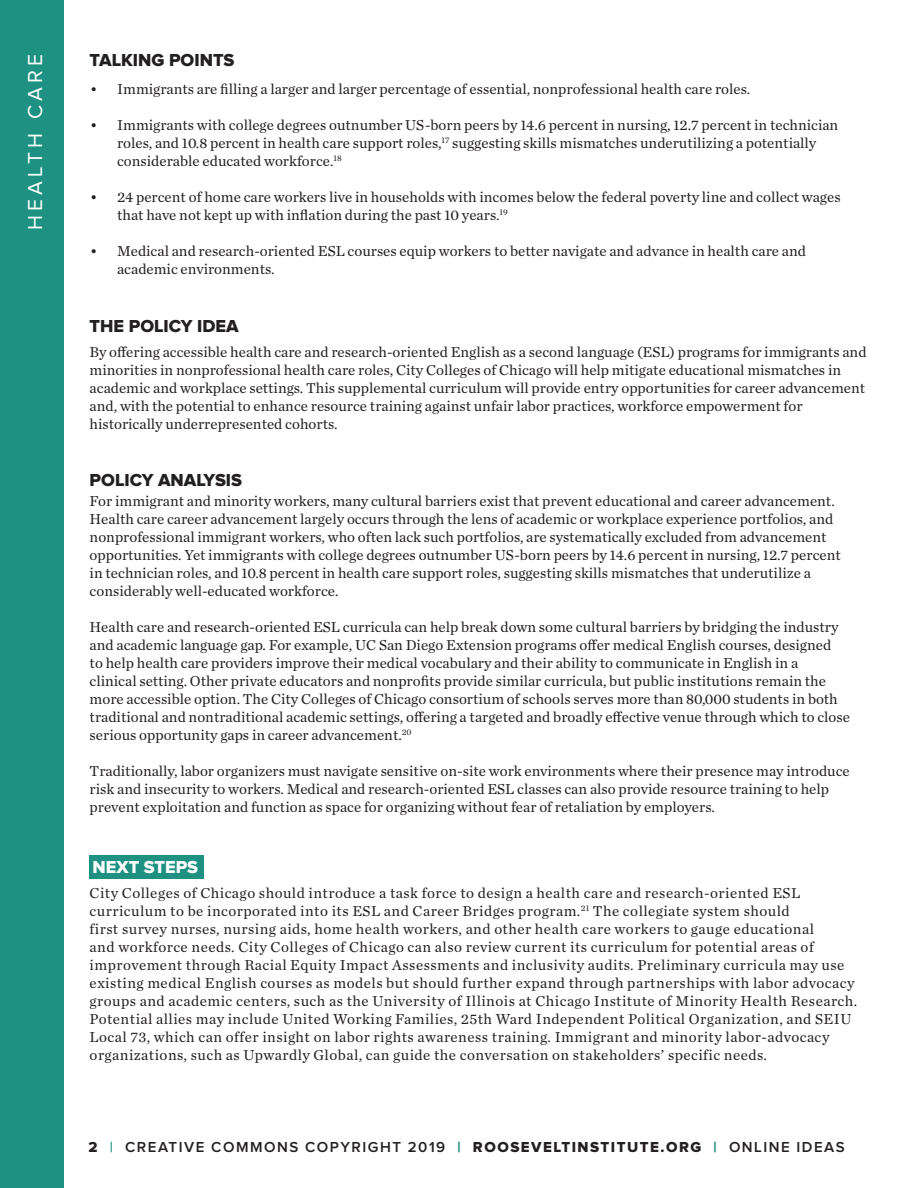
<style>
.page{position:relative;width:918px;height:1188px;background:#fff}
.page>*{position:absolute;margin:0;border:0;box-sizing:border-box;transform-origin:0 0}
.t1{font:21px "Proxima Nova";letter-spacing:.2em;color:#fff}
.t2{font:18px "Proxima Nova Extrabld";color:#231f20}
.t3{font:18px "Proxima Nova Extrabld";color:#fff}
.Body_Copy{font:15px/18px "Chronicle Text G1";color:#231f20}
.Body_Copy-2{font:15px/18px "Chronicle Text G1";letter-spacing:.03em;color:#231f20}
.t4{font:600 15px "Proxima Nova";letter-spacing:.1em;color:#241f21}
.s1{font-family:"Proxima Nova Extrabld";font-weight:400}
.s2{color:#1f9182}
.s3{font-family:"Proxima Nova Extrabld";font-weight:400;color:#1f9182}
</style>
<div class="page">
<div style="left:90px;top:855px;width:114px;height:24px;background:#1f9182"></div>
<div style="left:0;top:0;width:64px;height:1188px;background:#1f9182"></div>
<p class="t1" style="left:26px;top:230px;width:178px;rotate:-90deg">HEALTH CARE</p>
<p class="t2" style="left:90px;top:52px;width:146px">TALKING POINTS</p>
<p class="Body_Copy" style="left:90px;top:79px;width:662px">• Immigrants are filling a larger and larger percentage of essential, nonprofessional health care roles.</p>
<p class="Body_Copy" style="left:117px;top:115px;width:723px;text-indent:-27px">• Immigrants with college degrees outnumber US-born peers by 14.6 percent in nursing, 12.7 percent in technician roles, and 10.8 percent in health care support roles,<sup>17</sup> suggesting skills mismatches underutilizing a potentially considerable educated workforce.<sup>18</sup></p>
<p class="Body_Copy" style="left:117px;top:187px;width:725px;text-indent:-27px">• 24 percent of home care workers live in households with incomes below the federal poverty line and collect wages that have not kept up with inflation during the past 10 years.<sup>19</sup></p>
<p class="Body_Copy" style="left:117px;top:241px;width:690px;text-indent:-27px">• Medical and research-oriented ESL courses equip workers to better navigate and advance in health care and academic environments.</p>
<p class="t2" style="left:90px;top:318px;width:151px">THE POLICY IDEA</p>
<p class="Body_Copy" style="left:90px;top:342px;width:778px">By offering accessible health care and research-oriented English as a second language (ESL) programs for immigrants and minorities in nonprofessional health care roles, City Colleges of Chicago will help mitigate educational mismatches in academic and workplace settings. This supplemental curriculum will provide entry opportunities for career advancement and, with the potential to enhance resource training against unfair labor practices, workforce empowerment for historically underrepresented cohorts.</p>
<p class="t2" style="left:90px;top:471px;width:154px">POLICY ANALYSIS</p>
<p class="Body_Copy" style="left:90px;top:491px;width:753px">For immigrant and minority workers, many cultural barriers exist that prevent educational and career advancement.<br>Health care career advancement largely occurs through the lens of academic or workplace experience portfolios, and nonprofessional immigrant workers, who often lack such portfolios, are systematically excluded from advancement opportunities. Yet immigrants with college degrees outnumber US-born peers by 14.6 percent in nursing, 12.7 percent in technician roles, and 10.8 percent in health care support roles, suggesting skills mismatches that underutilize a considerably well-educated workforce.</p>
<p class="Body_Copy" style="left:90px;top:617px;width:762px">Health care and research-oriented ESL curricula can help break down some cultural barriers by bridging the industry and academic language gap. For example, UC San Diego Extension programs offer medical English courses, designed<br>to help health care providers improve their medical vocabulary and their ability to communicate in English in a<br>clinical setting. Other private educators and nonprofits provide similar curricula, but public institutions remain the more accessible option. The City Colleges of Chicago consortium of schools serves more than 80,000 students in both traditional and nontraditional academic settings, offering a targeted and broadly effective venue through which to close serious opportunity gaps in career advancement.<sup>20</sup></p>
<p class="Body_Copy" style="left:90px;top:761px;width:762px">Traditionally, labor organizers must navigate sensitive on-site work environments where their presence may introduce risk and insecurity to workers. Medical and research-oriented ESL classes can also provide resource training to help prevent exploitation and function as space for organizing without fear of retaliation by employers.</p>
<p class="t3" style="left:93px;top:859px;width:107px">NEXT STEPS</p>
<p class="Body_Copy-2" style="left:90px;top:884px;width:769px">City Colleges of Chicago should introduce a task force to design a health care and research-oriented ESL curriculum to be incorporated into its ESL and Career Bridges program.<sup>21</sup> The collegiate system should<br>first survey nurses, nursing aids, home health workers, and other health care workers to gauge educational<br>and workforce needs. City Colleges of Chicago can also review current its curriculum for potential areas of improvement through Racial Equity Impact Assessments and inclusivity audits. Preliminary curricula may use existing medical English courses as models but should further expand through partnerships with labor advocacy groups and academic centers, such as the University of Illinois at Chicago Institute of Minority Health Research.<br>Potential allies may include United Working Families, 25th Ward Independent Political Organization, and SEIU Local 73, which can offer insight on labor rights awareness training. Immigrant and minority labor-advocacy organizations, such as Upwardly Global, can guide the conversation on stakeholders’ specific needs.</p>
<p class="t4" style="left:88px;top:1140px;width:758px"><span class="s1">2</span> <span class="s2">|</span> CREATIVE COMMONS COPYRIGHT 2019 <span class="s3">|</span> <span class="s1">ROOSEVELTINSTITUTE.ORG</span> <span class="s3">|</span> ONLINE IDEAS</p>
</div>
